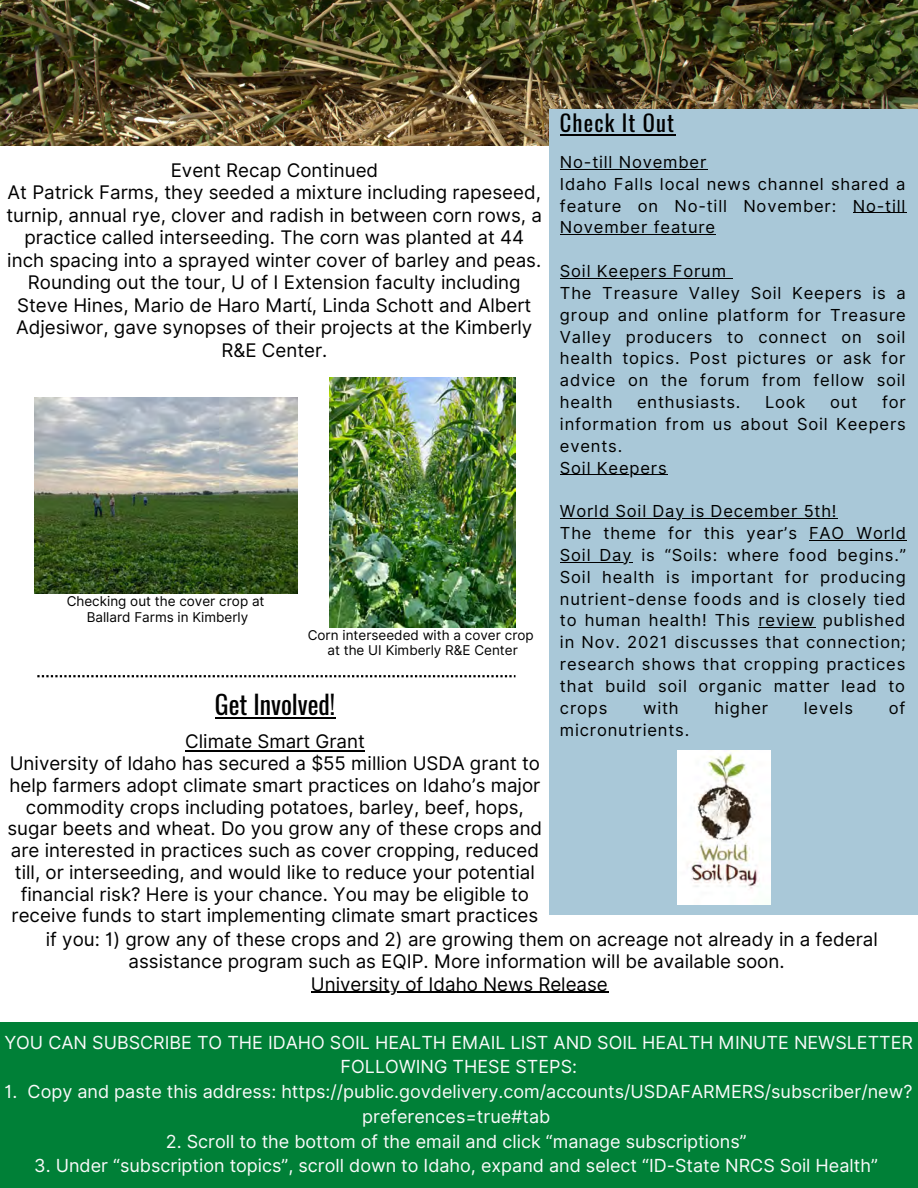
<style>
.page{position:relative;width:918px;height:1188px;background:#fff}
.page>*{position:absolute;margin:0;border:0;box-sizing:border-box;transform-origin:0 0}
.t1{font:25.8px "Oswald";color:#000}
.t2{font:22.5px "Oswald";letter-spacing:.05em;color:#000}
.t3{font:18.75px/22.5px "Inter";color:#000;text-align:center}
.t4{font:18px/24.8px "Inter";color:#fafafa;text-align:center}
.t5{font:16.5px/21.9px "Inter";letter-spacing:.05em;color:#000}
.t6{font:13.5px/15.8px "Inter";color:#000;text-align:center}
</style>
<div class="page">
<img style="left:0;top:0;width:918px;height:145px">
<div style="left:549px;top:109px;width:369px;height:805px;background:#a9c8d8"></div>
<div style="left:0;top:1022px;width:918px;height:166px;background:#008037"></div>
<svg style="left:37px;top:675px;width:478px;height:2px"></svg>
<img style="left:678px;top:750px;width:92px;height:154px">
<hr style="left:215px;top:717px;width:120px;height:2px;background:#000">
<hr style="left:185px;top:750px;width:180px;height:2px;background:#000">
<hr style="left:560px;top:134px;width:115px;height:2px;background:#000">
<hr style="left:560px;top:169px;width:147px;height:1px;background:#000">
<hr style="left:853px;top:213px;width:53px;height:1px;background:#000">
<hr style="left:560px;top:234px;width:88px;height:1px;background:#000">
<hr style="left:648px;top:234px;width:68px;height:1px;background:#000">
<hr style="left:560px;top:278px;width:167px;height:1px;background:#000">
<hr style="left:560px;top:474px;width:108px;height:1px;background:#000">
<hr style="left:560px;top:518px;width:278px;height:1px;background:#000">
<hr style="left:809px;top:540px;width:98px;height:1px;background:#000">
<hr style="left:560px;top:562px;width:73px;height:1px;background:#000">
<hr style="left:758px;top:627px;width:58px;height:1px;background:#000">
<img style="left:329px;top:377px;width:187px;height:250px">
<img style="left:35px;top:398px;width:262px;height:196px">
<hr style="left:311px;top:992px;width:297px;height:1px;background:#000">
<p class="t3" style="left:6px;top:158px;width:537px">Event Recap Continued<br>At Patrick Farms, they seeded a mixture including rapeseed, turnip, annual rye, clover and radish in between corn rows, a practice called interseeding. The corn was planted at 44 inch spacing into a sprayed winter cover of barley and peas.<br>Rounding out the tour, U of I Extension faculty including Steve Hines, Mario de Haro Martί, Linda Schott and Albert Adjesiwor, gave synopses of their projects at the Kimberly R&amp;E Center.</p>
<p class="t6" style="left:67px;top:594px;width:199px">Checking out the cover crop at<br>Ballard Farms in Kimberly</p>
<p class="t6" style="left:308px;top:627px;width:227px">Corn interseeded with a cover crop at the UI Kimberly R&amp;E Center</p>
<h1 class="t1" style="left:215px;top:684px;width:122px">Get Involved!</h1>
<p class="t3" style="left:7px;top:731px;width:536px;line-height:21.8px">Climate Smart Grant<br>University of Idaho has secured a $55 million USDA grant to help farmers adopt climate smart practices on Idaho’s major commodity crops including potatoes, barley, beef, hops, sugar beets and wheat. Do you grow any of these crops and are interested in practices such as cover cropping, reduced till, or interseeding, and would like to reduce your potential financial risk? Here is your chance. You may be eligible to receive funds to start implementing climate smart practices</p>
<p class="t2" style="left:560px;top:105px;width:115px">Check It Out</p>
<p class="t5" style="left:560px;top:151px;width:347px">No-till November<br>Idaho Falls local news channel shared a feature on No-till November: No-till<br>November feature</p>
<p class="t5" style="left:560px;top:260px;width:347px">Soil Keepers Forum<br>The Treasure Valley Soil Keepers is a group and online platform for Treasure<br>Valley producers to connect on soil health topics. Post pictures or ask for advice on the forum from fellow soil health</p>
<p class="t5" style="left:560px;top:391px;width:347px;text-indent:322px">for information from us about Soil Keepers events.<br>Soil Keepers</p>
<p class="t5" style="left:560px;top:500px;width:348px">World Soil Day is December 5th!<br>The theme for this year’s FAO World Soil Day is “Soils: where food begins.” Soil health is important for producing nutrient-dense foods and is closely tied to human health! This review published in Nov. 2021 discusses that connection; research shows that cropping practices that build soil organic matter lead to crops</p>
<p class="t5" style="left:637px;top:391px;width:105px">enthusiasts.</p>
<p class="t5" style="left:765px;top:391px;width:42px">Look</p>
<p class="t5" style="left:830px;top:391px;width:29px">out</p>
<p class="t5" style="left:643px;top:697px;width:37px">with</p>
<p class="t5" style="left:715px;top:697px;width:55px">higher</p>
<p class="t5" style="left:804px;top:697px;width:51px">levels</p>
<p class="t5" style="left:889px;top:697px;width:18px">of</p>
<p class="t5" style="left:560px;top:719px;width:131px">micronutrients.</p>
<p class="t3" style="left:46px;top:928px;width:834px">if you: 1) grow any of these crops and 2) are growing them on acreage not already in a federal assistance program such as EQIP. More information will be available soon.<br>University of Idaho News Release</p>
<p class="t4" style="left:4px;top:1030px;width:910px">YOU CAN SUBSCRIBE TO THE IDAHO SOIL HEALTH EMAIL LIST AND SOIL HEALTH MINUTE NEWSLETTER<br>FOLLOWING THESE STEPS:</p>
<p class="t4" style="left:5px;top:1079px;width:909px">1. Copy and paste this address: https://public.govdelivery.com/accounts/USDAFARMERS/subscriber/new? preferences=true#tab</p>
<p class="t4" style="left:166px;top:1129px;width:582px">2. Scroll to the bottom of the email and click “manage subscriptions”</p>
<p class="t4" style="left:34px;top:1154px;width:845px">3. Under “subscription topics”, scroll down to Idaho, expand and select “ID-State NRCS Soil Health”</p>
</div>
